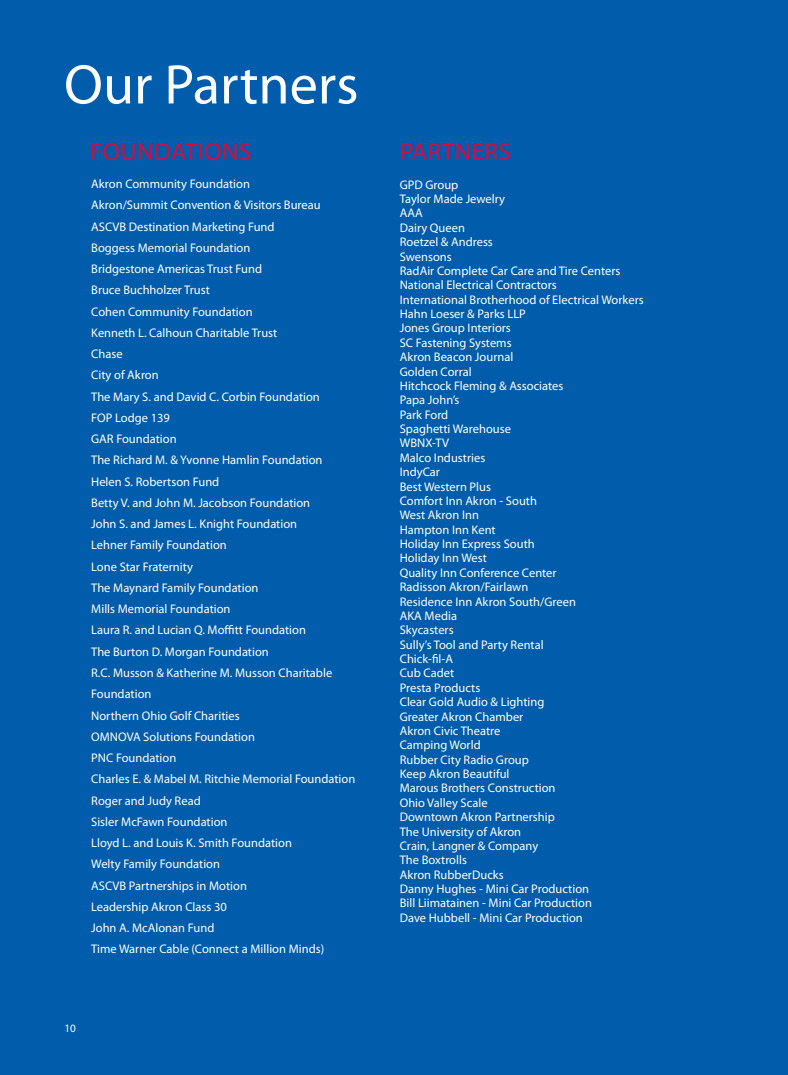
<style>
.page{position:relative;width:788px;height:1075px;background:#fff}
.page>*{position:absolute;margin:0;border:0;box-sizing:border-box;transform-origin:0 0}
.t1{font:56.25px "Myriad Pro";color:#fff}
.t2{font:25px "Myriad Pro";color:#d10e40}
.t3{font:12.5px/14.4px "Myriad Pro";color:#fff}
.t4{font:11.25px "Myriad Pro";color:#fff}
</style>
<div class="page">
<div style="left:776px;top:0;width:12px;height:1075px;background:#015dab"></div>
<div style="left:0;top:0;width:776px;height:1075px;background:#015dab"></div>
<h1 class="t1" style="left:64px;top:50px;width:296px">Our Partners</h1>
<h2 class="t2" style="left:90px;top:137px;width:62px">foundations</h2>
<p class="t3" style="left:91px;top:173px;width:265px;line-height:21.2px">Akron Community Foundation<br>Akron/Summit Convention &amp; Visitors Bureau<br>ASCVB Destination Marketing Fund<br>Boggess Memorial Foundation<br>Bridgestone Americas Trust Fund<br>Bruce Buchholzer Trust<br>Cohen Community Foundation<br>Kenneth L. Calhoun Charitable Trust<br>Chase<br>City of Akron<br>The Mary S. and David C. Corbin Foundation<br>FOP Lodge 139<br>GAR Foundation<br>The Richard M. &amp; Yvonne Hamlin Foundation<br>Helen S. Robertson Fund<br>Betty V. and John M. Jacobson Foundation<br>John S. and James L. Knight Foundation<br>Lehner Family Foundation<br>Lone Star Fraternity<br>The Maynard Family Foundation<br>Mills Memorial Foundation<br>Laura R. and Lucian Q. Moffitt Foundation<br>The Burton D. Morgan Foundation<br>R.C. Musson &amp; Katherine M. Musson Charitable<br>Foundation<br>Northern Ohio Golf Charities<br>OMNOVA Solutions Foundation<br>PNC Foundation<br>Charles E. &amp; Mabel M. Ritchie Memorial Foundation<br>Roger and Judy Read<br>Sisler McFawn Foundation<br>Lloyd L. and Louis K. Smith Foundation<br>Welty Family Foundation<br>ASCVB Partnerships in Motion<br>Leadership Akron Class 30<br>John A. McAlonan Fund<br>Time Warner Cable (Connect a Million Minds)</p>
<p class="t4" style="left:64px;top:1021px;width:13px">10</p>
<h2 class="t2" style="left:400px;top:136px;width:15px">partners</h2>
<p class="t3" style="left:400px;top:177px;width:245px">GPD Group<br>Taylor Made Jewelry<br>AAA<br>Dairy Queen<br>Roetzel &amp; Andress<br>Swensons<br>RadAir Complete Car Care and Tire Centers<br>National Electrical Contractors<br>International Brotherhood of Electrical Workers<br>Hahn Loeser &amp; Parks LLP<br>Jones Group Interiors<br>SC Fastening Systems<br>Akron Beacon Journal<br>Golden Corral<br>Hitchcock Fleming &amp; Associates<br>Papa John’s<br>Park Ford<br>Spaghetti Warehouse<br>WBNX-TV<br>Malco Industries<br>IndyCar<br>Best Western Plus<br>Comfort Inn Akron - South<br>West Akron Inn<br>Hampton Inn Kent<br>Holiday Inn Express South<br>Holiday Inn West<br>Quality Inn Conference Center<br>Radisson Akron/Fairlawn<br>Residence Inn Akron South/Green<br>AKA Media<br>Skycasters<br>Sully’s Tool and Party Rental<br>Chick-fil-A<br>Cub Cadet<br>Presta Products<br>Clear Gold Audio &amp; Lighting<br>Greater Akron Chamber<br>Akron Civic Theatre<br>Camping World<br>Rubber City Radio Group<br>Keep Akron Beautiful<br>Marous Brothers Construction<br>Ohio Valley Scale<br>Downtown Akron Partnership<br>The University of Akron<br>Crain, Langner &amp; Company<br>The Boxtrolls<br>Akron RubberDucks<br>Danny Hughes - Mini Car Production<br>Bill Liimatainen - Mini Car Production<br>Dave Hubbell - Mini Car Production</p>
</div>
